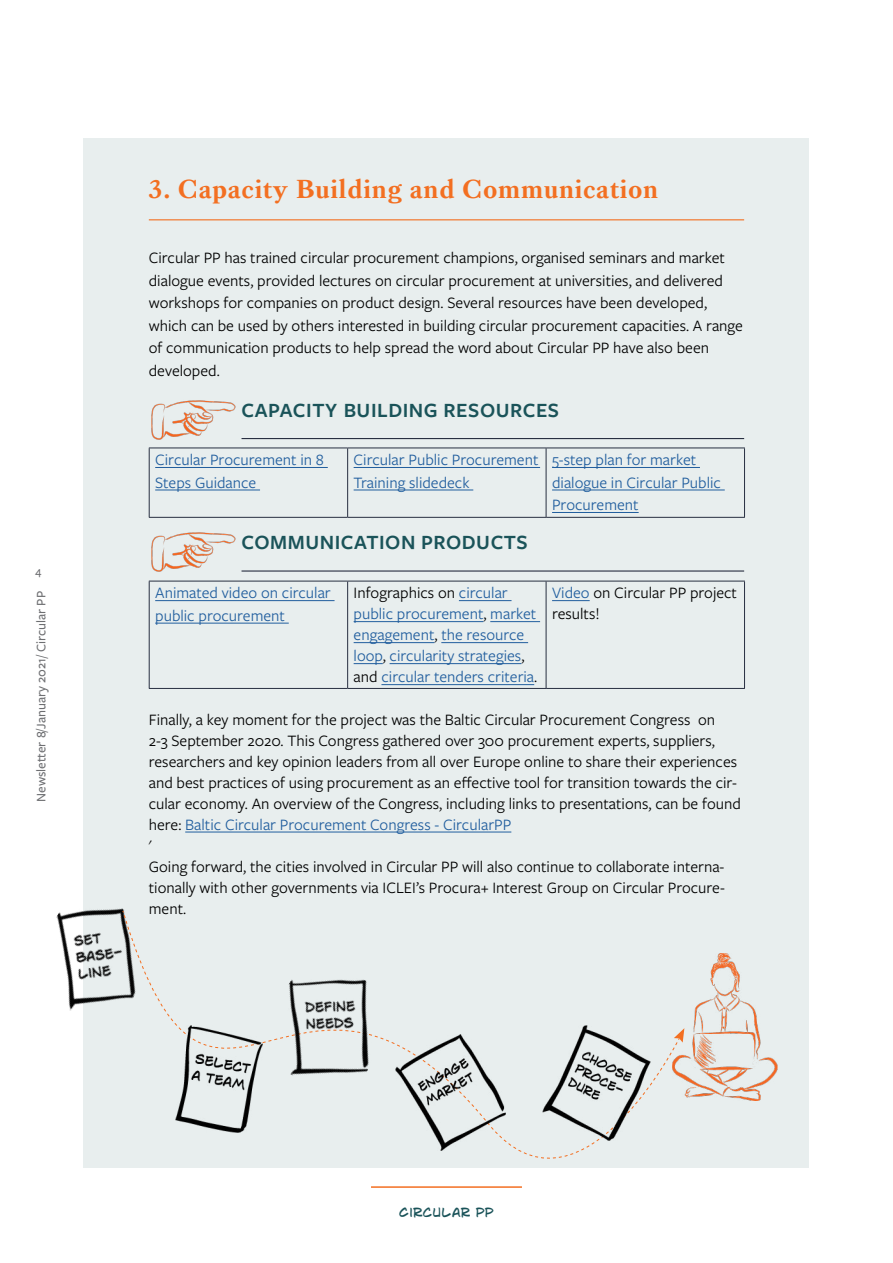
<style>
.page{position:relative;width:893px;height:1263px;background:#fff}
.page>*{position:absolute;margin:0;border:0;box-sizing:border-box;transform-origin:0 0}
.t1{font:700 27px "Kings Caslon";letter-spacing:.025em;color:#f36f21}
.t2{font:600 21px "Freight Sans Pro";letter-spacing:.025em;color:#1a5359}
.t3{font:16.5px/21px "Freight Sans Pro";color:#000}
.t4{font:16.5px/22.5px "Freight Sans Pro";color:#215e9e}
.t5{font:500 13.5px "Freight Sans Pro";color:#6d6e71}
.t6{font:13.5px "Lint Mc Cree Intl BB";letter-spacing:.025em;color:#1a5359}
.t7{font:500 12px "Freight Sans Pro";color:#6d6e71}
.s1{color:#000}
.s2{color:#215e9e}
</style>
<div class="page">
<hr style="left:371px;top:1186px;width:151px;height:2px;background:#f36f21">
<div style="left:84px;top:138px;width:725px;height:1029px;background:#e8eeee"></div>
<hr style="left:149px;top:219px;width:595px;height:1px;background:#f36f21">
<hr style="left:185px;top:832px;width:326px;height:1px;background:#215e9e">
<hr style="left:149px;top:448px;width:199px;height:1px;background:#282f41">
<hr style="left:149px;top:448px;width:1px;height:69px;background:#282f41">
<hr style="left:348px;top:448px;width:198px;height:1px;background:#282f41">
<hr style="left:347px;top:448px;width:1px;height:69px;background:#282f41">
<hr style="left:546px;top:448px;width:199px;height:1px;background:#282f41">
<hr style="left:546px;top:448px;width:1px;height:69px;background:#282f41">
<hr style="left:744px;top:448px;width:1px;height:69px;background:#282f41">
<hr style="left:149px;top:517px;width:199px;height:1px;background:#282f41">
<hr style="left:348px;top:517px;width:198px;height:1px;background:#282f41">
<hr style="left:546px;top:517px;width:199px;height:1px;background:#282f41">
<hr style="left:155px;top:467px;width:173px;height:1px;background:#215e9e">
<hr style="left:155px;top:490px;width:105px;height:1px;background:#215e9e">
<hr style="left:354px;top:467px;width:186px;height:1px;background:#215e9e">
<hr style="left:354px;top:490px;width:119px;height:1px;background:#215e9e">
<hr style="left:552px;top:467px;width:148px;height:1px;background:#215e9e">
<hr style="left:552px;top:490px;width:173px;height:1px;background:#215e9e">
<hr style="left:552px;top:512px;width:87px;height:1px;background:#215e9e">
<hr style="left:149px;top:581px;width:199px;height:1px;background:#282f41">
<hr style="left:149px;top:581px;width:1px;height:107px;background:#282f41">
<hr style="left:348px;top:581px;width:198px;height:1px;background:#282f41">
<hr style="left:347px;top:581px;width:1px;height:107px;background:#282f41">
<hr style="left:546px;top:581px;width:199px;height:1px;background:#282f41">
<hr style="left:546px;top:581px;width:1px;height:107px;background:#282f41">
<hr style="left:744px;top:581px;width:1px;height:107px;background:#282f41">
<hr style="left:149px;top:688px;width:199px;height:1px;background:#282f41">
<hr style="left:348px;top:688px;width:198px;height:1px;background:#282f41">
<hr style="left:546px;top:688px;width:199px;height:1px;background:#282f41">
<hr style="left:155px;top:600px;width:180px;height:1px;background:#215e9e">
<hr style="left:155px;top:623px;width:134px;height:1px;background:#215e9e">
<hr style="left:459px;top:600px;width:53px;height:1px;background:#215e9e">
<hr style="left:354px;top:621px;width:129px;height:1px;background:#215e9e">
<hr style="left:490px;top:621px;width:50px;height:1px;background:#215e9e">
<hr style="left:354px;top:642px;width:80px;height:1px;background:#215e9e">
<hr style="left:441px;top:642px;width:87px;height:1px;background:#215e9e">
<svg style="left:354px;top:663px;width:29px;height:1px"></svg>
<hr style="left:390px;top:663px;width:131px;height:1px;background:#215e9e">
<hr style="left:381px;top:684px;width:153px;height:1px;background:#215e9e">
<hr style="left:552px;top:600px;width:38px;height:1px;background:#215e9e">
<hr style="left:242px;top:438px;width:502px;height:1px;background:#282f41">
<img style="left:151px;top:400px;width:85px;height:40px">
<hr style="left:242px;top:570px;width:502px;height:2px;background:#282f41">
<img style="left:151px;top:532px;width:85px;height:40px">
<img style="left:56px;top:882px;width:67px;height:153px">
<svg style="left:123px;top:909px;width:365px;height:279px"></svg>
<svg style="left:122px;top:910px;width:366px;height:216px"></svg>
<svg style="left:490px;top:1049px;width:194px;height:139px"></svg>
<img style="left:176px;top:1025px;width:86px;height:107px">
<img style="left:250px;top:948px;width:156px;height:159px">
<img style="left:542px;top:1025px;width:109px;height:116px">
<img style="left:396px;top:1035px;width:109px;height:115px">
<img style="left:673px;top:954px;width:104px;height:147px">
<p class="t7" style="left:35px;top:563px;width:8px">4</p>
<p class="t5" style="left:32px;top:802px;width:212px;rotate:-90deg">Newsletter 8/January 2021/ Circular PP</p>
<h1 class="t1" style="left:149px;top:173px;width:511px">3. Capacity Building and Communication</h1>
<p class="t3" style="left:149px;top:246px;width:596px;line-height:22.5px">Circular PP has trained circular procurement champions, organised seminars and market dialogue events, provided lectures on circular procurement at universities, and delivered workshops for companies on product design. Several resources have been developed, which can be used by others interested in building circular procurement capacities. A range of communication products to help spread the word about Circular PP have also been developed.</p>
<p class="t2" style="left:242px;top:396px;width:319px">CAPACITY BUILDING RESOURCES</p>
<p class="t4" style="left:155px;top:448px;width:170px">Circular Procurement in 8<br>Steps Guidance</p>
<p class="t4" style="left:354px;top:448px;width:186px">Circular Public Procurement<br>Training slidedeck</p>
<p class="t4" style="left:552px;top:448px;width:170px">5-step plan for market dialogue in Circular Public<br>Procurement</p>
<p class="t2" style="left:242px;top:528px;width:288px">COMMUNICATION PRODUCTS</p>
<p class="t4" style="left:155px;top:581px;width:177px">Animated video on circular public procurement</p>
<p class="t4" style="left:354px;top:582px;width:185px;line-height:21px"><span class="s1">Infographics on</span> circular public procurement<span class="s1">,</span> market engagement<span class="s1">,</span> the resource loop<span class="s1">,</span> circularity strategies<span class="s1">, and</span> circular tenders criteria<span class="s1">.</span></p>
<p class="t3" style="left:552px;top:582px;width:186px"><span class="s2">Video</span> on Circular PP project results!</p>
<p class="t3" style="left:149px;top:708px;width:594px">Finally, a key moment for the project was the Baltic Circular Procurement Congress on<br>2-3 September 2020. This Congress gathered over 300 procurement experts, suppliers, researchers and key opinion leaders from all over Europe online to share their experiences and best practices of using procurement as an effective tool for transition towards the cir&shy;cular economy. An overview of the Congress, including links to presentations, can be found here: <span class="s2">Baltic Circular Procurement Congress - CircularPP<br></span>'<br>Going forward, the cities involved in Circular PP will also continue to collaborate interna&shy;tionally with other governments via ICLEI’s Procura+ Interest Group on Circular Procure&shy;ment.</p>
<p class="t6" style="left:399px;top:1204px;width:96px">CIRCULAR PP</p>
</div>
